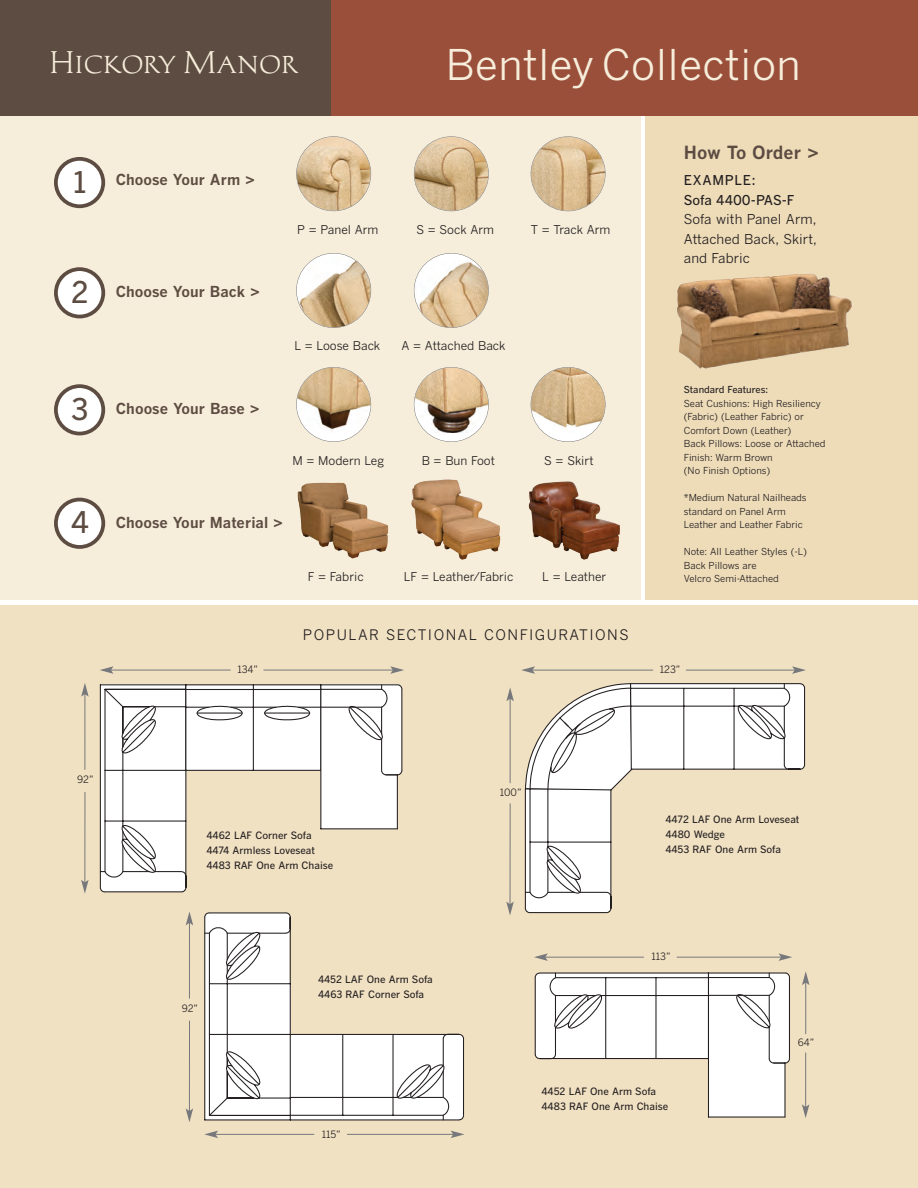
<style>
.page{position:relative;width:918px;height:1188px;background:#fff}
.page>*{position:absolute;margin:0;border:0;box-sizing:border-box;transform-origin:0 0}
.t1{font:42px "Benton Gothic";letter-spacing:.01em;color:#f6edda}
.t2{font:30.9px "Michelangelo BQ";letter-spacing:.055em;color:#f6edda}
.t3{font:500 29.7px "Benton Gothic";color:#5d4c42}
.t4{font:700 18px "Benton Gothic";letter-spacing:.005em;color:#5d4c42}
.t5{font:700 15px "Benton Gothic";letter-spacing:.005em;color:#5d4c42}
.t6{font:14.4px "Benton Gothic";letter-spacing:.1em;color:#231f20}
.t7{font:13.5px/19.5px "Benton Gothic";letter-spacing:.005em;color:#231f20;text-align:justify}
.t8{font:500 13.5px/19.5px "Benton Gothic";letter-spacing:.005em;color:#231f20}
.t9{font:12px "Benton Gothic";color:#231f20}
.t10{font:500 10.05px/15px "Benton Gothic";color:#231f20}
.t11{font:10.05px "Benton Gothic";color:#231f20}
.t12{font:9.6px/13.5px "Benton Gothic";color:#231f20}
.t13{font:500 9.6px "Benton Gothic";color:#231f20}
</style>
<div class="page">
<div style="left:0;top:114px;width:641px;height:486px;background:#f6edda"></div>
<div style="left:0;top:605px;width:918px;height:583px;background:#f1e1c3"></div>
<div style="left:646px;top:113px;width:272px;height:487px;background:#eedcb9"></div>
<div style="left:0;top:0;width:918px;height:116px;background:#9a4f3b"></div>
<div style="left:0;top:0;width:331px;height:116px;background:#5d4c42"></div>
<svg style="left:54px;top:157px;width:51px;height:51px"></svg>
<svg style="left:54px;top:267px;width:51px;height:51px"></svg>
<svg style="left:54px;top:384px;width:51px;height:51px"></svg>
<svg style="left:54px;top:498px;width:51px;height:51px"></svg>
<img style="left:677px;top:274px;width:175px;height:95px">
<img style="left:297px;top:257px;width:74px;height:70px">
<div style="left:296px;top:253px;width:75px;height:75px;border:1px solid #808285;border-radius:50%"></div>
<div style="left:414px;top:253px;width:74px;height:74px;background:#fff;border-radius:50%"></div>
<img style="left:415px;top:262px;width:73px;height:65px">
<div style="left:414px;top:253px;width:75px;height:75px;border:1px solid #808285;border-radius:50%"></div>
<div style="left:297px;top:367px;width:74px;height:75px;background:#fff;border-radius:50%"></div>
<img style="left:297px;top:367px;width:74px;height:66px">
<div style="left:296px;top:367px;width:75px;height:75px;border:1px solid #808285;border-radius:50%"></div>
<div style="left:414px;top:367px;width:74px;height:75px;background:#fff;border-radius:50%"></div>
<img style="left:414px;top:367px;width:74px;height:66px">
<div style="left:414px;top:367px;width:75px;height:75px;border:1px solid #808285;border-radius:50%"></div>
<div style="left:531px;top:367px;width:74px;height:75px;background:#fff;border-radius:50%"></div>
<img style="left:531px;top:367px;width:73px;height:65px">
<div style="left:531px;top:367px;width:75px;height:75px;border:1px solid #808285;border-radius:50%"></div>
<img style="left:298px;top:483px;width:90px;height:76px">
<img style="left:411px;top:479px;width:89px;height:81px">
<img style="left:529px;top:481px;width:91px;height:79px">
<img style="left:297px;top:137px;width:74px;height:74px;border-radius:50%">
<div style="left:296px;top:136px;width:75px;height:75px;border:1px solid #808285;border-radius:50%"></div>
<img style="left:414px;top:137px;width:74px;height:74px;border-radius:50%">
<div style="left:414px;top:136px;width:75px;height:75px;border:1px solid #808285;border-radius:50%"></div>
<img style="left:531px;top:137px;width:74px;height:74px;border-radius:50%">
<div style="left:531px;top:136px;width:75px;height:75px;border:1px solid #808285;border-radius:50%"></div>
<svg style="left:100px;top:684px;width:302px;height:208px"></svg>
<svg style="left:204px;top:912px;width:260px;height:208px"></svg>
<hr style="left:84px;top:694px;width:1px;height:76px;background:#76787b">
<svg style="left:81px;top:683px;width:8px;height:14px"></svg>
<svg style="left:81px;top:792px;width:8px;height:102px"></svg>
<hr style="left:111px;top:670px;width:120px;height:1px;background:#76787b">
<svg style="left:100px;top:666px;width:14px;height:8px"></svg>
<hr style="left:263px;top:670px;width:130px;height:1px;background:#76787b">
<svg style="left:390px;top:666px;width:14px;height:8px"></svg>
<svg style="left:525px;top:683px;width:280px;height:230px"></svg>
<hr style="left:510px;top:699px;width:1px;height:84px;background:#76787b">
<svg style="left:506px;top:687px;width:8px;height:14px"></svg>
<svg style="left:506px;top:803px;width:8px;height:112px"></svg>
<hr style="left:532px;top:670px;width:121px;height:1px;background:#76787b">
<svg style="left:521px;top:666px;width:14px;height:8px"></svg>
<hr style="left:686px;top:670px;width:109px;height:1px;background:#76787b">
<svg style="left:792px;top:666px;width:14px;height:8px"></svg>
<hr style="left:215px;top:1134px;width:99px;height:1px;background:#76787b">
<svg style="left:204px;top:1131px;width:14px;height:7px"></svg>
<hr style="left:347px;top:1134px;width:106px;height:1px;background:#76787b">
<svg style="left:451px;top:1131px;width:13px;height:7px"></svg>
<hr style="left:545px;top:957px;width:99px;height:1px;background:#76787b">
<svg style="left:534px;top:953px;width:14px;height:8px"></svg>
<hr style="left:677px;top:957px;width:104px;height:1px;background:#76787b">
<svg style="left:778px;top:953px;width:14px;height:8px"></svg>
<hr style="left:189px;top:923px;width:1px;height:75px;background:#76787b">
<svg style="left:186px;top:912px;width:7px;height:13px"></svg>
<svg style="left:186px;top:1020px;width:7px;height:102px"></svg>
<hr style="left:805px;top:983px;width:1px;height:51px;background:#76787b">
<svg style="left:802px;top:971px;width:8px;height:14px"></svg>
<hr style="left:805px;top:1053px;width:1px;height:54px;background:#76787b">
<svg style="left:802px;top:1104px;width:7px;height:14px"></svg>
<svg style="left:535px;top:973px;width:255px;height:145px"></svg>
<h2 class="t2" style="left:51px;top:44px;width:249px">Hickory Manor</h2>
<h3 class="t3" style="left:73px;top:165px;width:15px">1</h3>
<h3 class="t5" style="left:116px;top:171px;width:141px">Choose Your Arm &gt;</h3>
<h3 class="t3" style="left:71px;top:275px;width:19px">2</h3>
<h3 class="t5" style="left:116px;top:283px;width:146px">Choose Your Back &gt;</h3>
<p class="t9" style="left:297px;top:223px;width:83px">P = Panel Arm</p>
<h1 class="t1" style="left:446px;top:41px;width:357px">Bentley Collection</h1>
<p class="t9" style="left:417px;top:223px;width:79px">S = Sock Arm</p>
<p class="t9" style="left:531px;top:223px;width:81px">T = Track Arm</p>
<h3 class="t4" style="left:684px;top:142px;width:137px">How To Order &gt;</h3>
<h3 class="t8" style="left:684px;top:171px;width:112px">EXAMPLE:<br>Sofa 4400-PAS-F</h3>
<h3 class="t7" style="left:684px;top:210px;width:134px">Sofa with Panel Arm, Attached Back, Skirt, and Fabric</h3>
<h3 class="t3" style="left:71px;top:392px;width:19px">3</h3>
<h3 class="t3" style="left:71px;top:506px;width:20px">4</h3>
<p class="t9" style="left:294px;top:339px;width:87px">L = Loose Back</p>
<p class="t9" style="left:402px;top:339px;width:105px">A = Attached Back</p>
<h3 class="t5" style="left:116px;top:400px;width:145px">Choose Your Base &gt;</h3>
<p class="t9" style="left:292px;top:454px;width:93px">M = Modern Leg</p>
<p class="t9" style="left:422px;top:454px;width:75px">B = Bun Foot</p>
<p class="t9" style="left:544px;top:454px;width:51px">S = Skirt</p>
<h3 class="t5" style="left:116px;top:514px;width:169px">Choose Your Material &gt;</h3>
<p class="t11" style="left:237px;top:664px;width:22px">134”</p>
<p class="t9" style="left:308px;top:570px;width:57px">F = Fabric</p>
<p class="t9" style="left:404px;top:570px;width:111px">LF = Leather/Fabric</p>
<p class="t9" style="left:542px;top:570px;width:66px">L = Leather</p>
<h3 class="t6" style="left:303px;top:627px;width:327px">POPULAR SECTIONAL CONFIGURATIONS</h3>
<p class="t13" style="left:684px;top:385px;width:86px">Standard Features:</p>
<p class="t12" style="left:684px;top:397px;width:143px">Seat Cushions: High Resiliency (Fabric) (Leather Fabric) or<br>Comfort Down (Leather)<br>Back Pillows: Loose or Attached<br>Finish: Warm Brown<br>(No Finish Options)</p>
<p class="t12" style="left:684px;top:491px;width:124px">*Medium Natural Nailheads standard on Panel Arm<br>Leather and Leather Fabric</p>
<p class="t12" style="left:684px;top:545px;width:125px">Note: All Leather Styles (-L)<br>Back Pillows are<br>Velcro Semi-Attached</p>
<p class="t11" style="left:660px;top:664px;width:22px">123”</p>
<p class="t11" style="left:77px;top:774px;width:18px">92”</p>
<p class="t10" style="left:206px;top:828px;width:128px">4462 LAF Corner Sofa<br>4474 Armless Loveseat<br>4483 RAF One Arm Chaise</p>
<p class="t11" style="left:182px;top:1002px;width:18px">92”</p>
<p class="t10" style="left:318px;top:972px;width:116px">4452 LAF One Arm Sofa<br>4463 RAF Corner Sofa</p>
<p class="t11" style="left:322px;top:1128px;width:21px">115”</p>
<p class="t11" style="left:500px;top:786px;width:23px">100”</p>
<p class="t10" style="left:665px;top:812px;width:136px">4472 LAF One Arm Loveseat<br>4480 Wedge<br>4453 RAF One Arm Sofa</p>
<p class="t11" style="left:652px;top:951px;width:21px">113”</p>
<p class="t10" style="left:541px;top:1084px;width:128px">4452 LAF One Arm Sofa<br>4483 RAF One Arm Chaise</p>
<p class="t11" style="left:798px;top:1037px;width:18px">64”</p>
</div>
